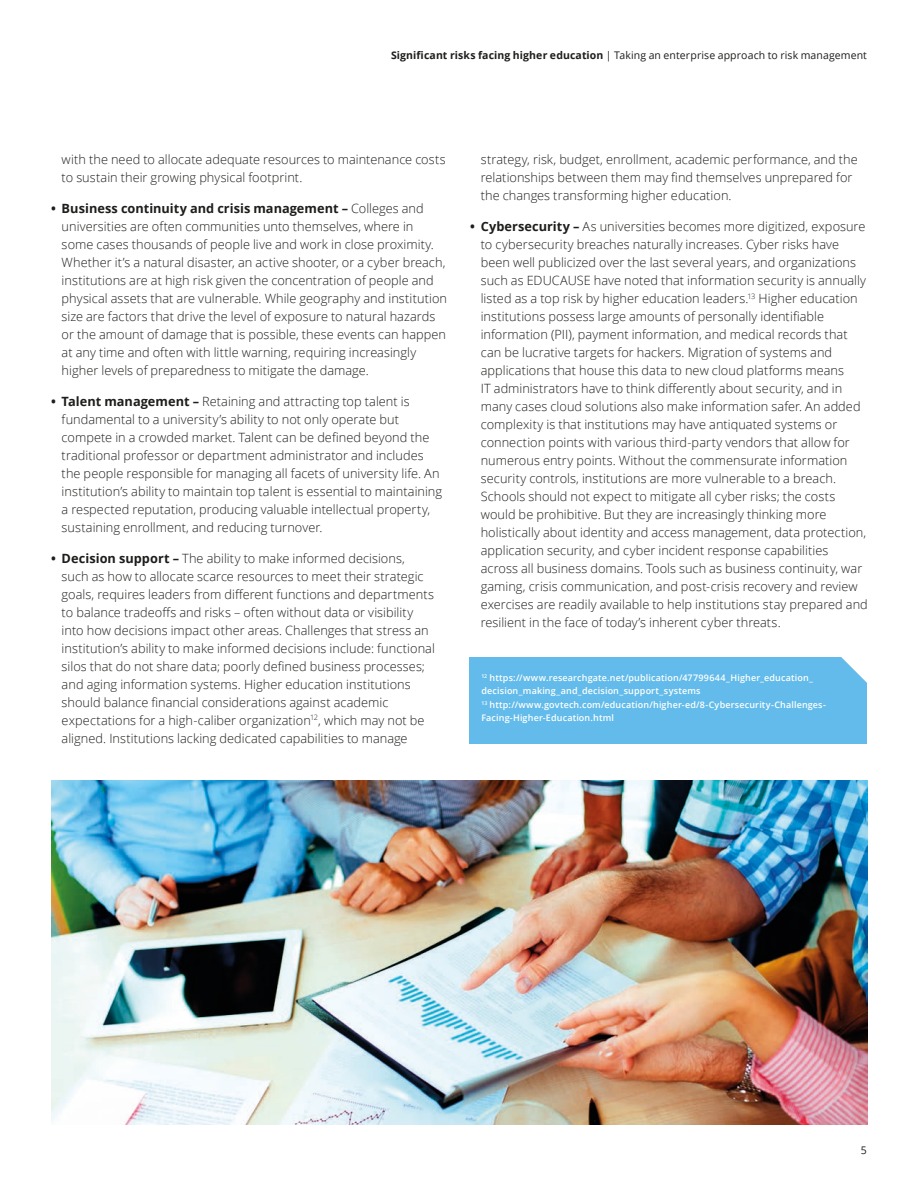
<style>
.page{position:relative;width:918px;height:1188px;background:#fff}
.page>*{position:absolute;margin:0;border:0;box-sizing:border-box;transform-origin:0 0}
.Body_copy__8_5_12pt{font:300 12.75px/18px "Open Sans";letter-spacing:.005em;color:#1d1d1b}
.t1{font:10.5px "Open Sans";letter-spacing:.01em;color:#1d1d1b}
.Smaller_Text{font:600 9px/13.5px "Open Sans";letter-spacing:.015em;color:#fff}
.s1{font-weight:700}
</style>
<div class="page">
<img style="left:51px;top:781px;width:817px;height:343px">
<div style="left:469px;top:657px;width:398px;height:86px;background:#62bbea"></div>
<svg style="left:841px;top:657px;width:26px;height:26px"></svg>
<p class="t1" style="left:391px;top:48px;width:477px"><span class="s1">Significant risks facing higher education</span> | Taking an enterprise approach to risk management</p>
<p class="Body_copy__8_5_12pt" style="left:62px;top:150px;width:386px">with the need to allocate adequate resources to maintenance costs to sustain their growing physical footprint.</p>
<p class="Body_copy__8_5_12pt" style="left:62px;top:199px;width:387px;text-indent:-11px"><span class="s1">• Business continuity and crisis management –</span> Colleges and universities are often communities unto themselves, where in some cases thousands of people live and work in close proximity.<br>Whether it’s a natural disaster, an active shooter, or a cyber breach, institutions are at high risk given the concentration of people and physical assets that are vulnerable. While geography and institution size are factors that drive the level of exposure to natural hazards or the amount of damage that is possible, these events can happen at any time and often with little warning, requiring increasingly higher levels of preparedness to mitigate the damage.</p>
<p class="Body_copy__8_5_12pt" style="left:62px;top:392px;width:382px;text-indent:-11px"><span class="s1">• Talent management –</span> Retaining and attracting top talent is fundamental to a university’s ability to not only operate but compete in a crowded market. Talent can be defined beyond the traditional professor or department administrator and includes the people responsible for managing all facets of university life. An institution’s ability to maintain top talent is essential to maintaining a respected reputation, producing valuable intellectual property, sustaining enrollment, and reducing turnover.</p>
<p class="Body_copy__8_5_12pt" style="left:62px;top:549px;width:375px;text-indent:-11px"><span class="s1">• Decision support –</span> The ability to make informed decisions, such as how to allocate scarce resources to meet their strategic goals, requires leaders from different functions and departments to balance tradeoffs and risks – often without data or visibility into how decisions impact other areas. Challenges that stress an institution’s ability to make informed decisions include: functional silos that do not share data; poorly defined business processes; and aging information systems. Higher education institutions should balance financial considerations against academic expectations for a high-caliber organization<sup>12</sup>, which may not be aligned. Institutions lacking dedicated capabilities to manage</p>
<p class="Body_copy__8_5_12pt" style="left:481px;top:150px;width:379px">strategy, risk, budget, enrollment, academic performance, and the relationships between them may find themselves unprepared for the changes transforming higher education.</p>
<p class="Body_copy__8_5_12pt" style="left:481px;top:217px;width:389px;text-indent:-11px"><span class="s1">• Cybersecurity –</span> As universities becomes more digitized, exposure to cybersecurity breaches naturally increases. Cyber risks have been well publicized over the last several years, and organizations such as EDUCAUSE have noted that information security is annually listed as a top risk by higher education leaders.<sup>13</sup> Higher education institutions possess large amounts of personally identifiable information (PII), payment information, and medical records that can be lucrative targets for hackers. Migration of systems and applications that house this data to new cloud platforms means<br>IT administrators have to think differently about security, and in many cases cloud solutions also make information safer. An added complexity is that institutions may have antiquated systems or connection points with various third-party vendors that allow for numerous entry points. Without the commensurate information security controls, institutions are more vulnerable to a breach.<br>Schools should not expect to mitigate all cyber risks; the costs would be prohibitive. But they are increasingly thinking more holistically about identity and access management, data protection, application security, and cyber incident response capabilities across all business domains. Tools such as business continuity, war gaming, crisis communication, and post-crisis recovery and review exercises are readily available to help institutions stay prepared and resilient in the face of today’s inherent cyber threats.</p>
<p class="Smaller_Text" style="left:482px;top:671px;width:333px"><sup>12</sup> https://www.researchgate.net/publication/47799644_Higher_education_ decision_making_and_decision_support_systems</p>
<p class="Smaller_Text" style="left:482px;top:698px;width:346px"><sup>13</sup> http://www.govtech.com/education/higher-ed/8-Cybersecurity-Challenges-<br>Facing-Higher-Education.html</p>
<p class="t1" style="left:861px;top:1143px;width:8px">5</p>
</div>
